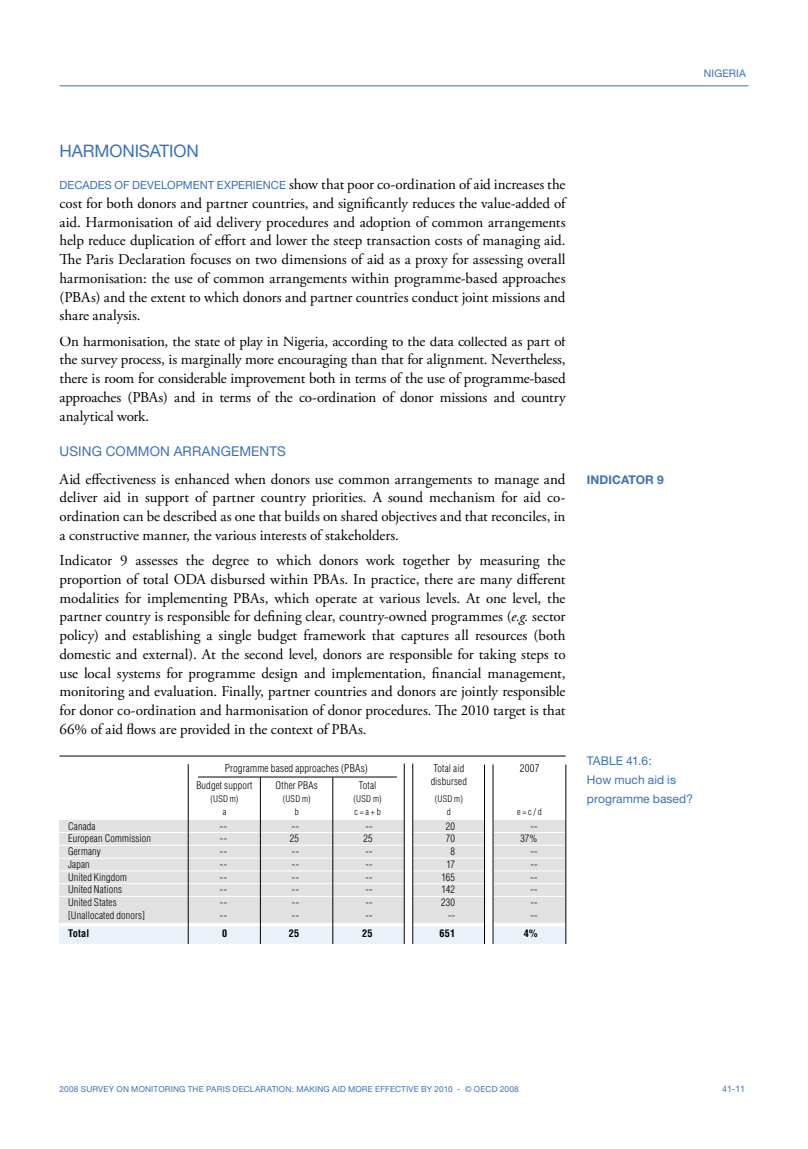
<style>
.page{position:relative;width:808px;height:1149px;background:#fff}
.page>*{position:absolute;margin:0;border:0;box-sizing:border-box;transform-origin:0 0}
.t1{font:17.25px "Helvetica Neue";letter-spacing:-.01em;color:#3c71b6}
.t2{font:15px/18.8px "Adobe Garamond Pro";letter-spacing:-.005em;color:#000;text-align:justify}
.t3{font:13.5px "Helvetica Neue";letter-spacing:.01em;color:#3c71b6}
.t4{font:12px/18.8px "Helvetica Neue";letter-spacing:.005em;color:#3c71b6}
.t5{font:700 12px "Helvetica Neue";letter-spacing:.01em;color:#3c71b6}
.t6{font:300 condensed 10.5px "Helvetica LT Std";letter-spacing:.02em;color:#000}
.t7{font:10.5px "Helvetica Neue";letter-spacing:.01em;color:#3c71b6}
.t8{font:300 condensed 10.2px/12.8px "Helvetica LT Std";letter-spacing:.015em;color:#000}
.t9{font:700 condensed 10.2px "Helvetica LT Std";letter-spacing:.025em;color:#000}
.t10{font:300 condensed 9px/13.2px "Helvetica LT Std";letter-spacing:.02em;color:#000;text-align:center}
.t11{font:9px "Helvetica Neue";color:#3c71b6}
.t12{font:8.25px "Helvetica Neue";letter-spacing:.025em;color:#3c71b6}
.s1{font-family:"Helvetica Neue";font-size:11.25px;color:#3c71b6}
.s2{font-style:italic}
</style>
<div class="page">
<hr style="left:60px;top:85px;width:688px;height:1px;background:#3c71b6">
<div style="left:60px;top:924px;width:506px;height:19px;background:#ebf1f8"></div>
<div style="left:60px;top:819px;width:506px;height:105px;background:#e1e1e1"></div>
<hr style="left:198px;top:776px;width:199px;height:1px;background:#000">
<hr style="left:60px;top:755px;width:506px;height:1px;background:#000">
<hr style="left:60px;top:844px;width:506px;height:1px;background:#fff">
<hr style="left:60px;top:857px;width:506px;height:1px;background:#fff">
<hr style="left:60px;top:870px;width:506px;height:1px;background:#fff">
<hr style="left:60px;top:883px;width:506px;height:1px;background:#fff">
<hr style="left:60px;top:895px;width:506px;height:1px;background:#fff">
<svg style="left:60px;top:922px;width:506px;height:4px;fill:#fff"></svg>
<hr style="left:60px;top:831px;width:506px;height:1px;background:#fff">
<hr style="left:188px;top:764px;width:1px;height:180px;background:#000">
<hr style="left:260px;top:776px;width:1px;height:167px;background:#000">
<div style="left:404px;top:762px;width:9px;height:184px;background:#fff"></div>
<hr style="left:404px;top:763px;width:1px;height:183px;background:#000">
<hr style="left:412px;top:763px;width:1px;height:183px;background:#000">
<hr style="left:333px;top:777px;width:1px;height:167px;background:#000">
<div style="left:485px;top:766px;width:8px;height:180px;background:#fff"></div>
<hr style="left:484px;top:764px;width:1px;height:182px;background:#000">
<hr style="left:493px;top:764px;width:1px;height:182px;background:#000">
<hr style="left:566px;top:764px;width:1px;height:187px;background:#000">
<div style="left:60px;top:943px;width:510px;height:9px;background:#fff"></div>
<p class="t7" style="left:704px;top:67px;width:43px">NIGERIA</p>
<p class="t1" style="left:60px;top:141px;width:141px">HARMONISATION</p>
<p class="t2" style="left:60px;top:175px;width:507px"><span class="s1">DECADES OF DEVELOPMENT EXPERIENCE</span> show that poor co-ordination of aid increases the cost for both donors and partner countries, and significantly reduces the value-added of aid. Harmonisation of aid delivery procedures and adoption of common arrangements help reduce duplication of effort and lower the steep transaction costs of managing aid.<br>The Paris Declaration focuses on two dimensions of aid as a proxy for assessing overall harmonisation: the use of common arrangements within programme-based approaches (PBAs) and the extent to which donors and partner countries conduct joint missions and share analysis.</p>
<p class="t2" style="left:60px;top:332px;width:508px">On harmonisation, the state of play in Nigeria, according to the data collected as part of the survey process, is marginally more encouraging than that for alignment. Nevertheless, there is room for considerable improvement both in terms of the use of programme-based approaches (PBAs) and in terms of the co-ordination of donor missions and country analytical work.</p>
<p class="t3" style="left:60px;top:443px;width:228px">USING COMMON ARRANGEMENTS</p>
<p class="t2" style="left:60px;top:470px;width:507px">Aid effectiveness is enhanced when donors use common arrangements to manage and deliver aid in support of partner country priorities. A sound mechanism for aid co&shy;ordination can be described as one that builds on shared objectives and that reconciles, in a constructive manner, the various interests of stakeholders.</p>
<p class="t2" style="left:60px;top:551px;width:508px">Indicator 9 assesses the degree to which donors work together by measuring the proportion of total ODA disbursed within PBAs. In practice, there are many different modalities for implementing PBAs, which operate at various levels. At one level, the partner country is responsible for defining clear, country-owned programmes (<span class="s2">e.g.</span> sector policy) and establishing a single budget framework that captures all resources (both domestic and external). At the second level, donors are responsible for taking steps to use local systems for programme design and implementation, financial management, monitoring and evaluation. Finally, partner countries and donors are jointly responsible for donor co-ordination and harmonisation of donor procedures. The 2010 target is that 66% of aid flows are provided in the context of PBAs.</p>
<p class="t6" style="left:225px;top:761px;width:144px">Programme based approaches (PBAs)</p>
<p class="t8" style="left:196px;top:778px;width:58px">Budget support</p>
<p class="t10" style="left:210px;top:792px;width:29px">(USD m) a</p>
<p class="t8" style="left:276px;top:778px;width:44px">Other PBAs</p>
<p class="t10" style="left:283px;top:792px;width:29px">(USD m) b</p>
<p class="t8" style="left:359px;top:778px;width:19px">Total</p>
<p class="t10" style="left:354px;top:792px;width:29px;text-align:left">(USD m) c = a + b</p>
<p class="t8" style="left:431px;top:761px;width:38px">Total aid disbursed</p>
<p class="t10" style="left:435px;top:792px;width:29px">(USD m) d</p>
<p class="t6" style="left:520px;top:761px;width:21px">2007</p>
<p class="t10" style="left:517px;top:805px;width:26px">e = c / d</p>
<p class="t8" style="left:68px;top:819px;width:29px">Canada</p>
<p class="t8" style="left:220px;top:819px;width:9px">--</p>
<p class="t8" style="left:292px;top:819px;width:9px">--</p>
<p class="t8" style="left:365px;top:819px;width:9px">--</p>
<p class="t8" style="left:446px;top:819px;width:11px">20</p>
<p class="t8" style="left:530px;top:819px;width:9px">--</p>
<p class="t8" style="left:68px;top:832px;width:85px">European Commission</p>
<p class="t8" style="left:220px;top:832px;width:9px">--</p>
<p class="t8" style="left:290px;top:832px;width:11px">25</p>
<p class="t8" style="left:363px;top:832px;width:11px">25</p>
<p class="t8" style="left:446px;top:832px;width:11px">70</p>
<p class="t8" style="left:520px;top:832px;width:19px">37%</p>
<p class="t8" style="left:68px;top:844px;width:34px">Germany</p>
<p class="t8" style="left:220px;top:844px;width:9px">--</p>
<p class="t8" style="left:292px;top:844px;width:9px">--</p>
<p class="t8" style="left:365px;top:844px;width:9px">--</p>
<p class="t8" style="left:451px;top:844px;width:6px">8</p>
<p class="t8" style="left:530px;top:844px;width:9px">--</p>
<p class="t8" style="left:68px;top:857px;width:23px">Japan</p>
<p class="t8" style="left:220px;top:857px;width:9px">--</p>
<p class="t8" style="left:292px;top:857px;width:9px">--</p>
<p class="t8" style="left:365px;top:857px;width:9px">--</p>
<p class="t8" style="left:446px;top:857px;width:10px">17</p>
<p class="t8" style="left:530px;top:857px;width:9px">--</p>
<p class="t8" style="left:68px;top:870px;width:61px">United Kingdom</p>
<p class="t8" style="left:220px;top:870px;width:9px">--</p>
<p class="t8" style="left:292px;top:870px;width:9px">--</p>
<p class="t8" style="left:365px;top:870px;width:9px">--</p>
<p class="t8" style="left:441px;top:870px;width:15px">165</p>
<p class="t8" style="left:530px;top:870px;width:9px">--</p>
<p class="t8" style="left:68px;top:883px;width:55px">United Nations</p>
<p class="t8" style="left:220px;top:883px;width:9px">--</p>
<p class="t8" style="left:292px;top:883px;width:9px">--</p>
<p class="t8" style="left:365px;top:883px;width:9px">--</p>
<p class="t8" style="left:442px;top:883px;width:15px">142</p>
<p class="t8" style="left:530px;top:883px;width:9px">--</p>
<p class="t8" style="left:68px;top:895px;width:50px">United States</p>
<p class="t8" style="left:220px;top:895px;width:9px">--</p>
<p class="t8" style="left:292px;top:895px;width:9px">--</p>
<p class="t8" style="left:365px;top:895px;width:9px">--</p>
<p class="t8" style="left:441px;top:895px;width:16px">230</p>
<p class="t8" style="left:530px;top:895px;width:9px">--</p>
<p class="t8" style="left:68px;top:908px;width:78px">[Unallocated donors]</p>
<p class="t8" style="left:220px;top:908px;width:9px">--</p>
<p class="t8" style="left:292px;top:908px;width:9px">--</p>
<p class="t8" style="left:365px;top:908px;width:9px">--</p>
<p class="t8" style="left:448px;top:908px;width:9px">--</p>
<p class="t8" style="left:530px;top:908px;width:9px">--</p>
<p class="t9" style="left:68px;top:926px;width:23px">Total</p>
<p class="t9" style="left:222px;top:926px;width:7px">0</p>
<p class="t9" style="left:289px;top:926px;width:12px">25</p>
<p class="t9" style="left:362px;top:926px;width:12px">25</p>
<p class="t9" style="left:439px;top:926px;width:17px">651</p>
<p class="t9" style="left:524px;top:926px;width:15px">4%</p>
<p class="t5" style="left:587px;top:472px;width:78px">INDICATOR 9</p>
<p class="t4" style="left:587px;top:751px;width:108px">TABLE 41.6:<br>How much aid is programme based?</p>
<p class="t12" style="left:60px;top:1083px;width:461px">2008 SURVEY ON MONITORING THE PARIS DECLARATION: MAKING AID MORE EFFECTIVE BY 2010 - © OECD 2008</p>
<p class="t11" style="left:722px;top:1083px;width:25px">41-11</p>
</div>
